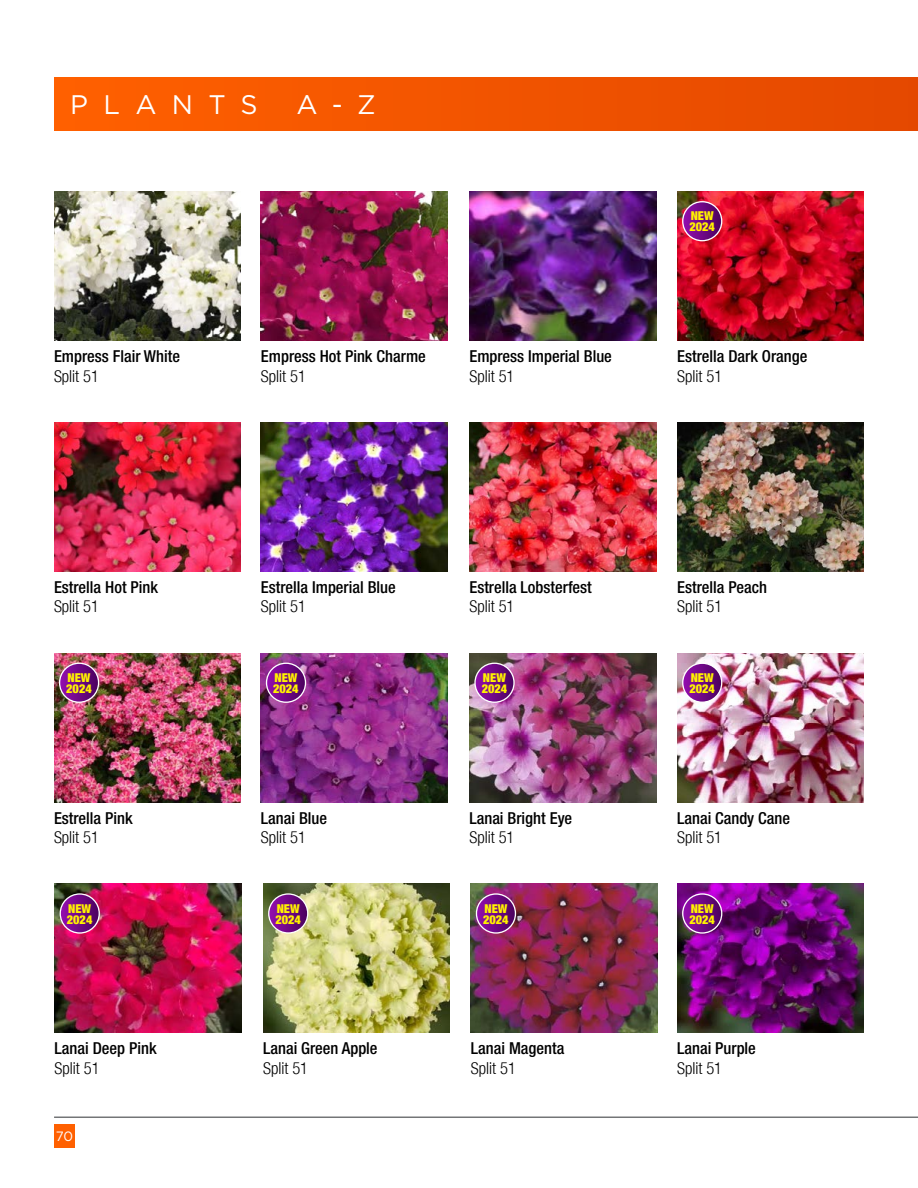
<style>
.page{position:relative;width:918px;height:1188px;background:#fff}
.page>*{position:absolute;margin:0;border:0;box-sizing:border-box;transform-origin:0 0}
.t1{font:26.85px "Gotham";letter-spacing:.57em;color:#fff}
.t2{font:500 condensed 16.5px "Helvetica Neue";color:#000}
.t3{font:300 condensed 16.5px "Helvetica Neue";color:#000}
.t4{font:13.5px "Gotham";color:#fff}
.t5{font:900 condensed 12.3px/10.9px "Helvetica Neue";color:#fff200}
</style>
<div class="page">
<hr style="left:54px;top:1117px;width:864px;height:1px;background:#737577">
<div style="left:54px;top:1124px;width:21px;height:24px;background:#ff6000"></div>
<div style="left:54px;top:78px;width:864px;height:53px;background:linear-gradient(to right,#ff6000,#e44800)"></div>
<img style="left:54px;top:192px;width:187px;height:149px">
<img style="left:261px;top:191px;width:187px;height:149px">
<img style="left:469px;top:191px;width:187px;height:149px">
<img style="left:261px;top:422px;width:187px;height:149px">
<img style="left:469px;top:422px;width:187px;height:149px">
<img style="left:677px;top:422px;width:187px;height:149px">
<img style="left:54px;top:422px;width:187px;height:149px">
<img style="left:677px;top:192px;width:187px;height:149px">
<svg style="left:683px;top:202px;width:39px;height:39px"></svg>
<div style="left:682px;top:201px;width:40px;height:40px;border:1px solid #fff;border-radius:50%"></div>
<img style="left:54px;top:653px;width:187px;height:149px">
<img style="left:677px;top:884px;width:187px;height:149px">
<img style="left:677px;top:653px;width:187px;height:149px">
<img style="left:261px;top:653px;width:187px;height:149px">
<img style="left:55px;top:884px;width:187px;height:149px">
<img style="left:471px;top:884px;width:187px;height:149px">
<img style="left:469px;top:653px;width:187px;height:149px">
<img style="left:263px;top:884px;width:187px;height:149px">
<svg style="left:60px;top:663px;width:39px;height:39px"></svg>
<div style="left:59px;top:663px;width:40px;height:40px;border:1px solid #fff;border-radius:50%"></div>
<svg style="left:683px;top:894px;width:39px;height:39px"></svg>
<div style="left:682px;top:893px;width:40px;height:41px;border:1px solid #fff;border-radius:50%"></div>
<svg style="left:683px;top:663px;width:39px;height:39px"></svg>
<div style="left:682px;top:663px;width:40px;height:40px;border:1px solid #fff;border-radius:50%"></div>
<svg style="left:267px;top:663px;width:39px;height:39px"></svg>
<div style="left:266px;top:663px;width:40px;height:40px;border:1px solid #fff;border-radius:50%"></div>
<svg style="left:60px;top:894px;width:39px;height:39px"></svg>
<div style="left:60px;top:893px;width:40px;height:41px;border:1px solid #fff;border-radius:50%"></div>
<svg style="left:476px;top:894px;width:39px;height:39px"></svg>
<div style="left:476px;top:893px;width:40px;height:41px;border:1px solid #fff;border-radius:50%"></div>
<svg style="left:475px;top:663px;width:39px;height:39px"></svg>
<div style="left:474px;top:663px;width:41px;height:40px;border:1px solid #fff;border-radius:50%"></div>
<svg style="left:269px;top:894px;width:39px;height:39px"></svg>
<div style="left:268px;top:893px;width:40px;height:41px;border:1px solid #fff;border-radius:50%"></div>
<h1 class="t1" style="left:70px;top:87px;width:189px">PLANTS</h1>
<h1 class="t1" style="left:296px;top:87px;width:81px">A-Z</h1>
<p class="t2" style="left:54px;top:347px;width:128px">Empress Flair White</p>
<p class="t3" style="left:54px;top:367px;width:47px">Split 51</p>
<p class="t2" style="left:261px;top:347px;width:166px">Empress Hot Pink Charme</p>
<p class="t3" style="left:261px;top:367px;width:47px">Split 51</p>
<p class="t2" style="left:469px;top:347px;width:144px">Empress Imperial Blue</p>
<p class="t3" style="left:469px;top:367px;width:47px">Split 51</p>
<p class="t5" style="left:689px;top:210px;width:27px">NEW<br>2024</p>
<p class="t2" style="left:677px;top:347px;width:132px">Estrella Dark Orange</p>
<p class="t3" style="left:677px;top:367px;width:47px">Split 51</p>
<p class="t2" style="left:54px;top:577px;width:106px">Estrella Hot Pink</p>
<p class="t3" style="left:54px;top:597px;width:47px">Split 51</p>
<p class="t2" style="left:261px;top:577px;width:136px">Estrella Imperial Blue</p>
<p class="t3" style="left:261px;top:597px;width:47px">Split 51</p>
<p class="t2" style="left:469px;top:577px;width:124px">Estrella Lobsterfest</p>
<p class="t3" style="left:469px;top:597px;width:47px">Split 51</p>
<p class="t2" style="left:677px;top:577px;width:91px">Estrella Peach</p>
<p class="t3" style="left:677px;top:597px;width:47px">Split 51</p>
<p class="t5" style="left:66px;top:672px;width:27px">NEW<br>2024</p>
<p class="t5" style="left:273px;top:672px;width:27px">NEW<br>2024</p>
<p class="t5" style="left:482px;top:672px;width:27px">NEW<br>2024</p>
<p class="t5" style="left:689px;top:672px;width:27px">NEW<br>2024</p>
<p class="t2" style="left:54px;top:808px;width:80px">Estrella Pink</p>
<p class="t3" style="left:54px;top:828px;width:47px">Split 51</p>
<p class="t2" style="left:261px;top:808px;width:68px">Lanai Blue</p>
<p class="t3" style="left:261px;top:828px;width:47px">Split 51</p>
<p class="t2" style="left:469px;top:808px;width:104px">Lanai Bright Eye</p>
<p class="t3" style="left:469px;top:828px;width:47px">Split 51</p>
<p class="t2" style="left:677px;top:808px;width:114px">Lanai Candy Cane</p>
<p class="t3" style="left:677px;top:828px;width:47px">Split 51</p>
<p class="t5" style="left:67px;top:903px;width:27px">NEW<br>2024</p>
<p class="t5" style="left:483px;top:903px;width:27px">NEW<br>2024</p>
<p class="t5" style="left:275px;top:903px;width:27px">NEW<br>2024</p>
<p class="t5" style="left:689px;top:903px;width:27px">NEW<br>2024</p>
<p class="t2" style="left:55px;top:1039px;width:104px">Lanai Deep Pink</p>
<p class="t3" style="left:55px;top:1059px;width:47px">Split 51</p>
<p class="t2" style="left:263px;top:1039px;width:116px">Lanai Green Apple</p>
<p class="t3" style="left:263px;top:1059px;width:47px">Split 51</p>
<p class="t2" style="left:471px;top:1039px;width:95px">Lanai Magenta</p>
<p class="t3" style="left:471px;top:1059px;width:47px">Split 51</p>
<p class="t2" style="left:677px;top:1039px;width:80px">Lanai Purple</p>
<p class="t3" style="left:677px;top:1059px;width:47px">Split 51</p>
<p class="t4" style="left:56px;top:1127px;width:19px">70</p>
</div>
